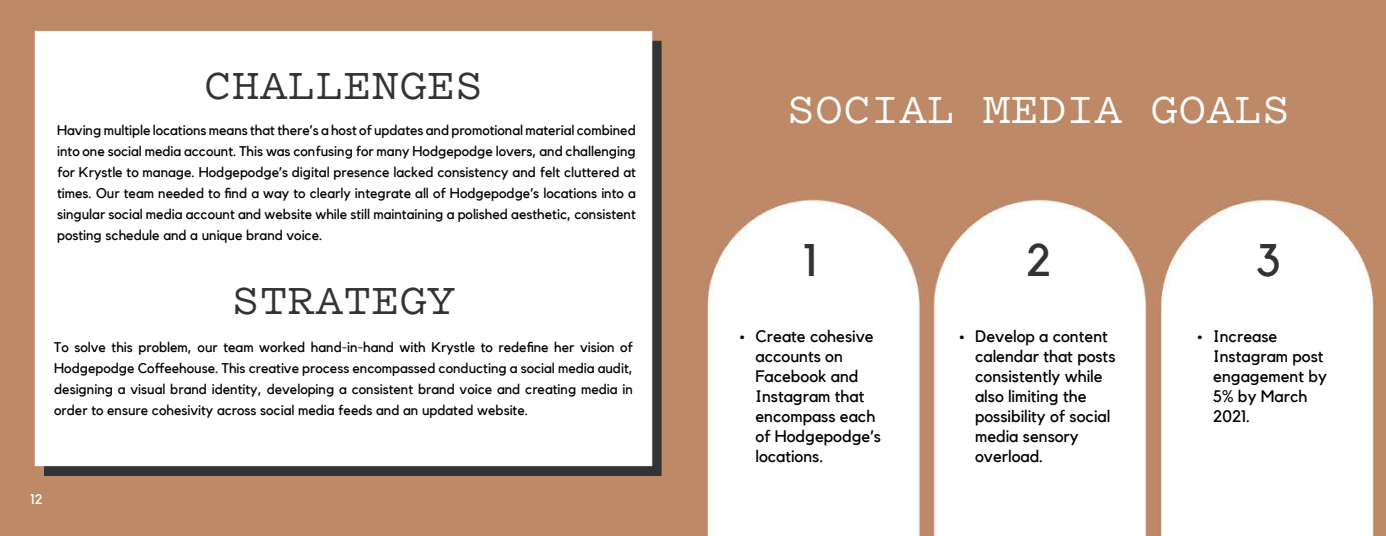
<style>
.page{position:relative;width:1386px;height:536px;background:#fff}
.page>*{position:absolute;margin:0;border:0;box-sizing:border-box;transform-origin:0 0}
.t1{font:500 45.5px "Pitch";color:#333335}
.t2{font:500 45.5px "Pitch";color:#fff}
.t3{font:45.5px "Kollektif";color:#333335}
.t4{font:16.62px/19.9px "Kollektif";color:#000}
.t5{font:14px/21px "Kollektif";color:#000;text-align:justify}
.t6{font:14px "Kollektif";color:#fff}
</style>
<div class="page">
<img style="left:0;top:0;width:1386px;height:535px">
<div style="left:44px;top:41px;width:618px;height:434px;background:#333335;border:1px solid #333335"></div>
<div style="left:35px;top:31px;width:617px;height:435px;background:#fff;border:1px solid #fff"></div>
<h1 class="t1" style="left:204px;top:54px;width:281px">CHALLENGES</h1>
<p class="t5" style="left:57px;top:119px;width:580px">Having multiple locations means that there’s a host of updates and promotional material combined into one social media account. This was confusing for many Hodgepodge lovers, and challenging for Krystle to manage. Hodgepodge’s digital presence lacked consistency and felt cluttered at times. Our team needed to find a way to clearly integrate all of Hodgepodge’s locations into a singular social media account and website while still maintaining a polished aesthetic, consistent posting schedule and a unique brand voice.</p>
<h1 class="t1" style="left:232px;top:268px;width:225px">STRATEGY</h1>
<p class="t5" style="left:54px;top:336px;width:580px">To solve this problem, our team worked hand-in-hand with Krystle to redefine her vision of Hodgepodge Coffeehouse. This creative process encompassed conducting a social media audit, designing a visual brand identity, developing a consistent brand voice and creating media in order to ensure cohesivity across social media feeds and an updated website.</p>
<p class="t6" style="left:31px;top:490px;width:13px">12</p>
<h1 class="t2" style="left:787px;top:78px;width:504px">SOCIAL MEDIA GOALS</h1>
<h1 class="t3" style="left:804px;top:233px;width:15px">1</h1>
<h1 class="t3" style="left:1026px;top:233px;width:27px">2</h1>
<h1 class="t3" style="left:1256px;top:233px;width:26px">3</h1>
<p class="t4" style="left:756px;top:326px;width:127px;text-indent:-16px">• Create cohesive accounts on<br>Facebook and<br>Instagram that encompass each of Hodgepodge’s locations.</p>
<p class="t4" style="left:975px;top:326px;width:142px;text-indent:-16px">• Develop a content calendar that posts consistently while also limiting the possibility of social media sensory overload.</p>
<p class="t4" style="left:1213px;top:326px;width:115px;text-indent:-16px">• Increase<br>Instagram post engagement by<br>5% by March<br>2021.</p>
</div>
